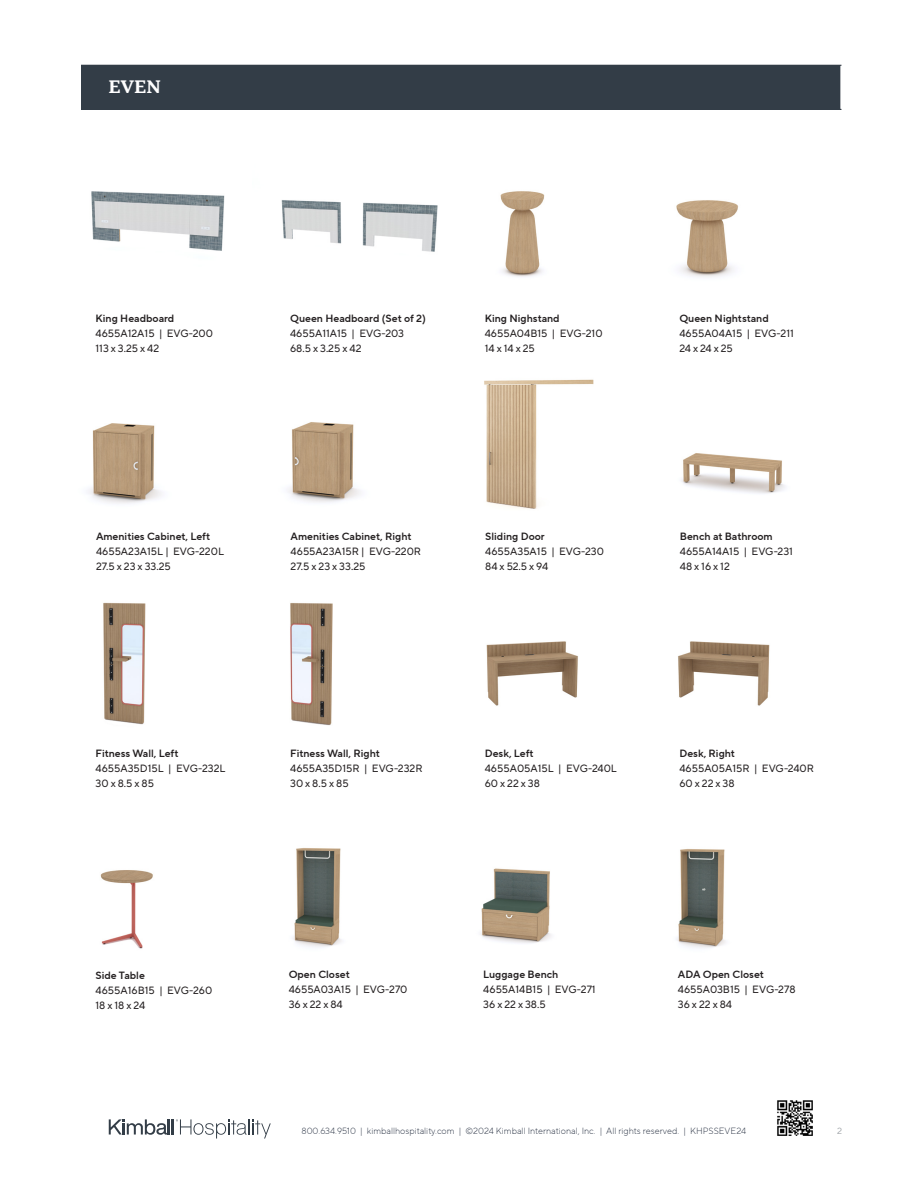
<style>
.page{position:relative;width:918px;height:1188px;background:#fff}
.page>*{position:absolute;margin:0;border:0;box-sizing:border-box;transform-origin:0 0}
.t1{font:700 18px "TT Norms Pro Serif";color:#fff}
.t2{font:10.5px "TT Norms Pro";color:#231f20}
.t3{font:10.5px "TT Norms Pro Dm Bd";color:#231f20}
.Spec_Copy{font:300 9px "TT Norms Pro";color:#293243}
.t4{font:9px "TT Norms Pro";color:#999ea3}
</style>
<div class="page">
<img style="left:103px;top:602px;width:43px;height:123px">
<div style="left:82px;top:65px;width:759px;height:44px;background:#333d47"></div>
<hr style="left:81px;top:65px;width:761px;height:1px;background:#333d47">
<hr style="left:81px;top:66px;width:1px;height:43px;background:#333d47">
<hr style="left:81px;top:109px;width:761px;height:1px;background:#333d47">
<hr style="left:840px;top:66px;width:2px;height:43px;background:#fff">
<svg style="left:109px;top:1119px;width:162px;height:20px"></svg>
<img style="left:484px;top:379px;width:110px;height:130px">
<img style="left:91px;top:191px;width:134px;height:60px">
<img style="left:100px;top:870px;width:53px;height:79px">
<img style="left:777px;top:1100px;width:36px;height:36px">
<img style="left:281px;top:200px;width:157px;height:52px">
<img style="left:500px;top:191px;width:45px;height:86px">
<img style="left:676px;top:200px;width:62px;height:77px">
<img style="left:88px;top:423px;width:73px;height:81px">
<img style="left:681px;top:453px;width:104px;height:41px">
<img style="left:288px;top:422px;width:72px;height:80px">
<img style="left:290px;top:603px;width:43px;height:123px">
<img style="left:486px;top:641px;width:92px;height:65px">
<img style="left:678px;top:641px;width:92px;height:65px">
<img style="left:292px;top:848px;width:50px;height:99px">
<img style="left:480px;top:868px;width:72px;height:75px">
<img style="left:676px;top:849px;width:50px;height:99px">
<p class="t1" style="left:109px;top:73px;width:54px">EVEN</p>
<p class="t3" style="left:95px;top:311px;width:80px">King Headboard</p>
<p class="t2" style="left:95px;top:326px;width:119px">4655A12A15 | EVG-200</p>
<p class="t2" style="left:95px;top:341px;width:65px">113 x 3.25 x 42</p>
<p class="t3" style="left:290px;top:311px;width:137px">Queen Headboard (Set of 2)</p>
<p class="t2" style="left:290px;top:326px;width:115px">4655A11A15 | EVG-203</p>
<p class="t2" style="left:290px;top:341px;width:73px">68.5 x 3.25 x 42</p>
<p class="t3" style="left:485px;top:311px;width:77px">King Nighstand</p>
<p class="t2" style="left:485px;top:326px;width:119px">4655A04B15 | EVG-210</p>
<p class="t2" style="left:485px;top:341px;width:52px">14 x 14 x 25</p>
<p class="t3" style="left:679px;top:311px;width:91px">Queen Nightstand</p>
<p class="t2" style="left:679px;top:326px;width:116px">4655A04A15 | EVG-211</p>
<p class="t2" style="left:679px;top:341px;width:55px">24 x 24 x 25</p>
<p class="t3" style="left:96px;top:529px;width:116px">Amenities Cabinet, Left</p>
<p class="t2" style="left:96px;top:544px;width:129px">4655A23A15L | EVG-220L</p>
<p class="t2" style="left:96px;top:559px;width:76px">27.5 x 23 x 33.25</p>
<p class="t3" style="left:291px;top:529px;width:122px">Amenities Cabinet, Right</p>
<p class="t2" style="left:291px;top:544px;width:132px">4655A23A15R | EVG-220R</p>
<p class="t2" style="left:291px;top:559px;width:76px">27.5 x 23 x 33.25</p>
<p class="t3" style="left:485px;top:529px;width:61px">Sliding Door</p>
<p class="t2" style="left:485px;top:544px;width:120px">4655A35A15 | EVG-230</p>
<p class="t2" style="left:485px;top:559px;width:65px">84 x 52.5 x 94</p>
<p class="t3" style="left:680px;top:529px;width:94px">Bench at Bathroom</p>
<p class="t2" style="left:680px;top:544px;width:115px">4655A14A15 | EVG-231</p>
<p class="t2" style="left:680px;top:559px;width:52px">48 x 16 x 12</p>
<p class="t3" style="left:96px;top:746px;width:84px">Fitness Wall, Left</p>
<p class="t2" style="left:96px;top:761px;width:131px">4655A35D15L | EVG-232L</p>
<p class="t2" style="left:96px;top:776px;width:60px">30 x 8.5 x 85</p>
<p class="t3" style="left:290px;top:746px;width:91px">Fitness Wall, Right</p>
<p class="t2" style="left:290px;top:761px;width:134px">4655A35D15R | EVG-232R</p>
<p class="t2" style="left:290px;top:776px;width:60px">30 x 8.5 x 85</p>
<p class="t3" style="left:485px;top:746px;width:50px">Desk, Left</p>
<p class="t2" style="left:485px;top:761px;width:134px">4655A05A15L | EVG-240L</p>
<p class="t2" style="left:485px;top:776px;width:57px">60 x 22 x 38</p>
<p class="t3" style="left:679px;top:746px;width:57px">Desk, Right</p>
<p class="t2" style="left:679px;top:761px;width:136px">4655A05A15R | EVG-240R</p>
<p class="t2" style="left:679px;top:776px;width:57px">60 x 22 x 38</p>
<p class="t3" style="left:96px;top:968px;width:51px">Side Table</p>
<p class="t2" style="left:96px;top:983px;width:118px">4655A16B15 | EVG-260</p>
<p class="t2" style="left:96px;top:998px;width:51px">18 x 18 x 24</p>
<p class="t3" style="left:289px;top:966px;width:63px">Open Closet</p>
<p class="t2" style="left:289px;top:981px;width:120px">4655A03A15 | EVG-270</p>
<p class="t2" style="left:289px;top:996px;width:56px">36 x 22 x 84</p>
<p class="t3" style="left:483px;top:966px;width:77px">Luggage Bench</p>
<p class="t2" style="left:483px;top:981px;width:114px">4655A14B15 | EVG-271</p>
<p class="t2" style="left:483px;top:996px;width:64px">36 x 22 x 38.5</p>
<p class="t3" style="left:678px;top:966px;width:87px">ADA Open Closet</p>
<p class="t2" style="left:678px;top:981px;width:119px">4655A03B15 | EVG-278</p>
<p class="t2" style="left:678px;top:996px;width:56px">36 x 22 x 84</p>
<p class="Spec_Copy" style="left:301px;top:1124px;width:446px">800.634.9510 | kimballhospitality.com | ©2024 Kimball International, Inc. | All rights reserved. | KHPSSEVE24</p>
<p class="t4" style="left:837px;top:1124px;width:6px">2</p>
</div>
